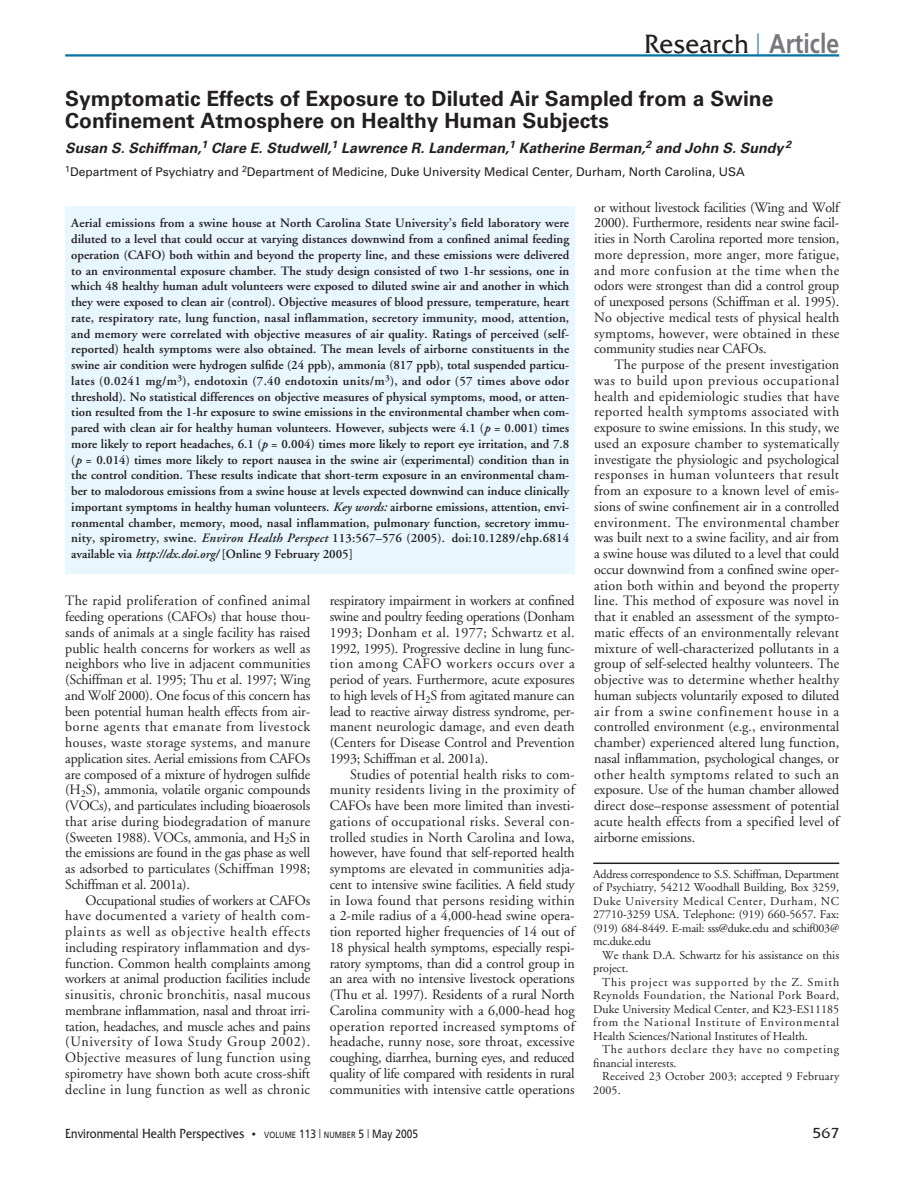
<style>
.page{position:relative;width:918px;height:1188px;background:#fff}
.page>*{position:absolute;margin:0;border:0;box-sizing:border-box;transform-origin:0 0}
.t1{font:27px "Friz Quadrata IT Cby BT";color:#231f20;scale:.95 1}
.t2{font:700 21px/22.5px "Univers";color:#231f20}
.t3{font:15px "Friz Quadrata IT Cby BT";color:#231f20}
.t4{font:14.25px/15.8px "Adobe Garamond";color:#231f20;text-align:justify}
.t5{font:italic 700 14.25px "Univers";color:#231f20}
.t6{font:13.5px "Friz Quadrata IT Cby BT";color:#231f20;scale:.85 1}
.t7{font:600 12.75px/15.8px "Adobe Garamond";color:#231f20;text-align:justify}
.t8{font:12px/13.5px "Adobe Garamond";color:#231f20;text-align:justify}
.t9{font:12px "Univers";color:#231f20}
.t10{font:12px/13.5px "Adobe Garamond";letter-spacing:.06em;color:#231f20}
.s1{font-family:"Frutiger";font-weight:300;font-size:30px;color:#0074a1}
.s2{font-family:"Frutiger";font-weight:700;color:#76787b}
.s3{font-style:italic}
.s4{font-size:10.5px}
.s5{font-family:"Frutiger";font-size:9px}
.s6{font-family:"Frutiger";font-size:12px}
.s7{font-family:"Frutiger";font-weight:300;font-size:12px}
</style>
<div class="page">
<hr style="left:593px;top:863px;width:246px;height:1px;background:#231f20">
<hr style="left:65px;top:54px;width:774px;height:3px;background:#0074a1">
<div style="left:65px;top:206px;width:510px;height:368px;background:#e8f6fd"></div>
<h1 class="t1" style="left:644px;top:33px;width:207px">Research <span class="s1">|</span> <span class="s2">Article</span></h1>
<h2 class="t2" style="left:65px;top:89px;width:710px">Symptomatic Effects of Exposure to Diluted Air Sampled from a Swine<br>Confinement Atmosphere on Healthy Human Subjects</h2>
<p class="t5" style="left:65px;top:143px;width:730px">Susan S. Schiffman,<sup>1</sup> Clare E. Studwell,<sup>1</sup> Lawrence R. Landerman,<sup>1</sup> Katherine Berman,<sup>2</sup> and John S. Sundy<sup>2</sup></p>
<p class="t9" style="left:65px;top:167px;width:681px"><sup>1</sup>Department of Psychiatry and <sup>2</sup>Department of Medicine, Duke University Medical Center, Durham, North Carolina, USA</p>
<p class="t7" style="left:71px;top:217px;width:500px">Aerial emissions from a swine house at North Carolina State University’s field laboratory were diluted to a level that could occur at varying distances downwind from a confined animal feeding operation (CAFO) both within and beyond the property line, and these emissions were delivered to an environmental exposure chamber. The study design consisted of two 1-hr sessions, one in which 48 healthy human adult volunteers were exposed to diluted swine air and another in which they were exposed to clean air (control). Objective measures of blood pressure, temperature, heart rate, respiratory rate, lung function, nasal inflammation, secretory immunity, mood, attention, and memory were correlated with objective measures of air quality. Ratings of perceived (self&shy;reported) health symptoms were also obtained. The mean levels of airborne constituents in the swine air condition were hydrogen sulfide (24 ppb), ammonia (817 ppb), total suspended particu&shy;lates (0.0241 mg/m<sup>3</sup>), endotoxin (7.40 endotoxin units/m<sup>3</sup>), and odor (57 times above odor threshold). No statistical differences on objective measures of physical symptoms, mood, or atten&shy;tion resulted from the 1-hr exposure to swine emissions in the environmental chamber when com&shy;pared with clean air for healthy human volunteers. However, subjects were 4.1 (<span class="s3">p</span> = 0.001) times more likely to report headaches, 6.1 (<span class="s3">p</span> = 0.004) times more likely to report eye irritation, and 7.8 (<span class="s3">p</span> = 0.014) times more likely to report nausea in the swine air (experimental) condition than in the control condition. These results indicate that short-term exposure in an environmental cham&shy;ber to malodorous emissions from a swine house at levels expected downwind can induce clinically important symptoms in healthy human volunteers. <span class="s3">Key words:</span> airborne emissions, attention, envi&shy;ronmental chamber, memory, mood, nasal inflammation, pulmonary function, secretory immu&shy;nity, spirometry, swine. <span class="s3">Environ Health Perspect</span> 113:567–576 (2005). doi:10.1289/ehp.6814 available via <span class="s3">http://dx.doi.org/</span> [Online 9 February 2005]</p>
<p class="t4" style="left:65px;top:594px;width:247px">The rapid proliferation of confined animal feeding operations (CAFOs) that house thou&shy;sands of animals at a single facility has raised public health concerns for workers as well as neighbors who live in adjacent communities (Schiffman et al. 1995; Thu et al. 1997; Wing and Wolf 2000). One focus of this concern has been potential human health effects from air&shy;borne agents that emanate from livestock houses, waste storage systems, and manure application sites. Aerial emissions from CAFOs are composed of a mixture of hydrogen sulfide (H<sub>2</sub>S), ammonia, volatile organic compounds (VOCs), and particulates including bioaerosols that arise during biodegradation of manure (Sweeten 1988). VOCs, ammonia, and H<sub>2</sub>S in the emissions are found in the gas phase as well as adsorbed to particulates (Schiffman 1998; Schiffman et al. 2001a).</p>
<p class="t4" style="left:65px;top:893px;width:247px;text-indent:20px">Occupational studies of workers at CAFOs have documented a variety of health com&shy;plaints as well as objective health effects including respiratory inflammation and dys&shy;function. Common health complaints among workers at animal production facilities include sinusitis, chronic bronchitis, nasal mucous membrane inflammation, nasal and throat irri&shy;tation, headaches, and muscle aches and pains (University of Iowa Study Group 2002).<br>Objective measures of lung function using spirometry have shown both acute cross-shift decline in lung function as well as chronic</p>
<p class="t4" style="left:330px;top:594px;width:247px">respiratory impairment in workers at confined swine and poultry feeding operations (Donham 1993; Donham et al. 1977; Schwartz et al.<br>1992, 1995). Progressive decline in lung func&shy;tion among CAFO workers occurs over a period of years. Furthermore, acute exposures to high levels of H<sub>2</sub>S from agitated manure can lead to reactive airway distress syndrome, per&shy;manent neurologic damage, and even death (Centers for Disease Control and Prevention 1993; Schiffman et al. 2001a).</p>
<p class="t4" style="left:330px;top:767px;width:247px;text-indent:20px">Studies of potential health risks to com&shy;munity residents living in the proximity of CAFOs have been more limited than investi&shy;gations of occupational risks. Several con&shy;trolled studies in North Carolina and Iowa, however, have found that self-reported health symptoms are elevated in communities adja&shy;cent to intensive swine facilities. A field study in Iowa found that persons residing within a 2-mile radius of a 4,000-head swine opera&shy;tion reported higher frequencies of 14 out of 18 physical health symptoms, especially respi&shy;ratory symptoms, than did a control group in an area with no intensive livestock operations (Thu et al. 1997). Residents of a rural North Carolina community with a 6,000-head hog operation reported increased symptoms of headache, runny nose, sore throat, excessive coughing, diarrhea, burning eyes, and reduced quality of life compared with residents in rural communities with intensive cattle operations</p>
<p class="t4" style="left:594px;top:200px;width:247px">or without livestock facilities (Wing and Wolf 2000). Furthermore, residents near swine facil&shy;ities in North Carolina reported more tension, more depression, more anger, more fatigue, and more confusion at the time when the odors were strongest than did a control group of unexposed persons (Schiffman et al. 1995).<br>No objective medical tests of physical health symptoms, however, were obtained in these community studies near CAFOs.</p>
<p class="t4" style="left:594px;top:358px;width:247px;text-indent:20px">The purpose of the present investigation was to build upon previous occupational health and epidemiologic studies that have reported health symptoms associated with exposure to swine emissions. In this study, we used an exposure chamber to systematically investigate the physiologic and psychological responses in human volunteers that result from an exposure to a known level of emis&shy;sions of swine confinement air in a controlled environment. The environmental chamber was built next to a swine facility, and air from a swine house was diluted to a level that could occur downwind from a confined swine oper&shy;ation both within and beyond the property line. This method of exposure was novel in that it enabled an assessment of the sympto&shy;matic effects of an environmentally relevant mixture of well-characterized pollutants in a group of self-selected healthy volunteers. The objective was to determine whether healthy human subjects voluntarily exposed to diluted air from a swine confinement house in a controlled environment (e.g., environmental chamber) experienced altered lung function, nasal inflammation, psychological changes, or other health symptoms related to such an exposure. Use of the human chamber allowed direct dose–response assessment of potential acute health effects from a specified level of airborne emissions.</p>
<p class="t8" style="left:593px;top:868px;width:248px">Address correspondence to S.S. Schiffman, Department of Psychiatry, 54212 Woodhall Building, Box 3259, Duke University Medical Center, Durham, NC 27710-3259 USA. Telephone: (919) 660-5657. Fax: (919) 684-8449. E-mail: sss@duke.edu and schif003@ mc.duke.edu</p>
<p class="t8" style="left:593px;top:949px;width:247px;text-indent:9px">We thank D.A. Schwartz for his assistance on this project.</p>
<p class="t8" style="left:593px;top:976px;width:248px;text-indent:9px">This project was supported by the Z. Smith Reynolds Foundation, the National Pork Board, Duke University Medical Center, and K23-ES11185 from the National Institute of Environmental Health Sciences/National Institutes of Health.</p>
<p class="t10" style="left:593px;top:1044px;width:248px;text-indent:9px">The authors declare they have no competing financial interests.</p>
<p class="t8" style="left:593px;top:1071px;width:248px;text-indent:9px">Received 23 October 2003; accepted 9 February<br>2005.</p>
<p class="t6" style="left:65px;top:1128px;width:417px">Environmental Health Perspectives <span class="s4">•</span> <span class="s5">VOLUME</span> <span class="s6">113</span> <span class="s7">|</span> <span class="s5">NUMBER</span> <span class="s6">5</span> <span class="s7">|</span> <span class="s6">May 2005</span></p>
<p class="t3" style="left:813px;top:1127px;width:28px">567</p>
</div>
